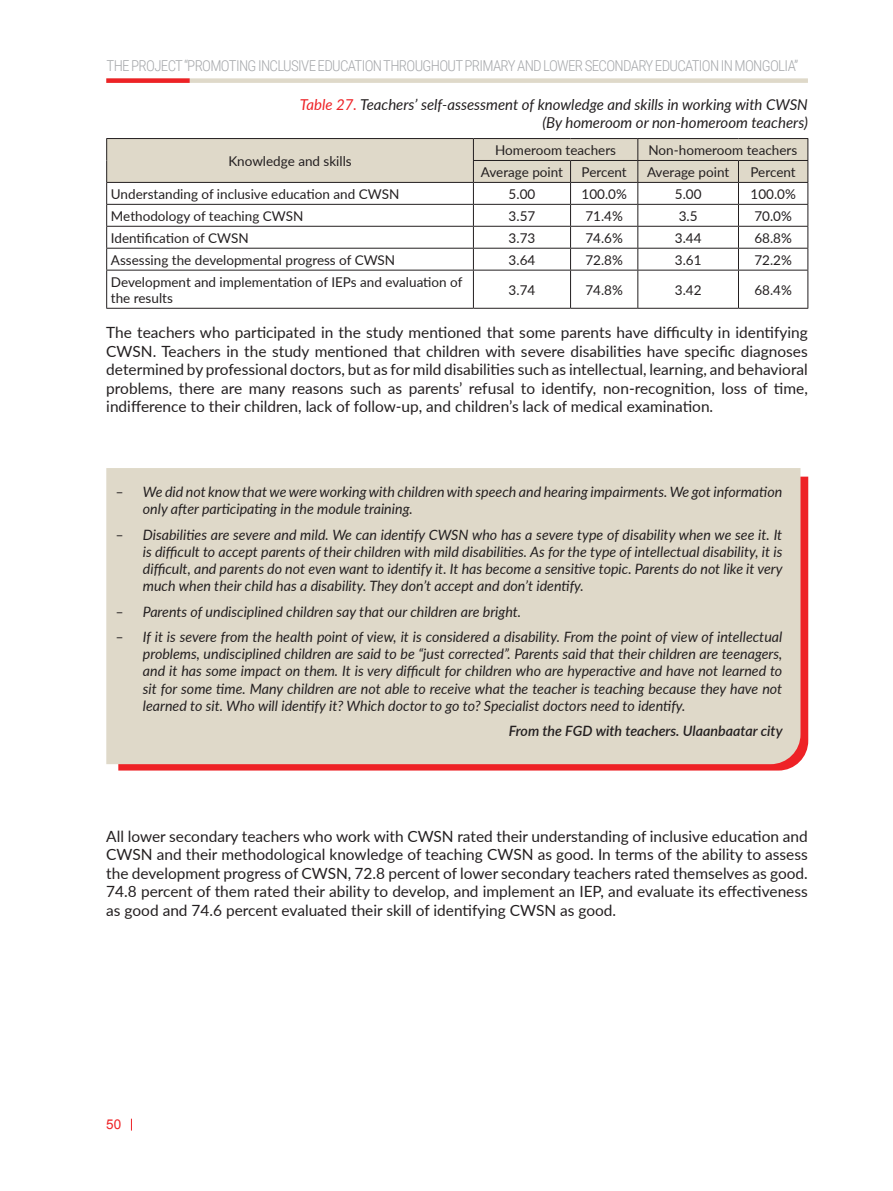
<style>
.page{position:relative;width:893px;height:1191px;background:#fff}
.page>*{position:absolute;margin:0;border:0;box-sizing:border-box;transform-origin:0 0}
.text{font:15.45px/18.6px "Lato";color:#231f20;text-align:justify}
.zurag_husnegt_tolgoi{font:italic 15px/18px "Lato";color:#231f20;text-align:right}
.t1{font:300 15px "Roboto Condensed";letter-spacing:-.045em;color:#a7a9ac}
.t2{font:italic 14.25px/17.1px "Lato";color:#231f20;text-align:justify}
.arial{font:italic 600 14.25px "Lato";color:#231f20}
.t3{font:14.25px "Lato";color:#231f20}
.husnegt_dotor{font:13.5px/16.2px "Lato";color:#231f20}
.t4{font:13.5px "Arial";color:#ee2226}
.s1{color:#ee2226}
</style>
<div class="page">
<div style="left:106px;top:78px;width:702px;height:5px;background:#dfd9c9"></div>
<div style="left:106px;top:78px;width:84px;height:5px;background:#ee2226"></div>
<svg style="left:131px;top:1118px;width:1px;height:12px"></svg>
<svg style="left:106px;top:138px;width:702px;height:132px"></svg>
<hr style="left:106px;top:270px;width:367px;height:1px;background:#231f20">
<hr style="left:106px;top:270px;width:1px;height:38px;background:#231f20">
<hr style="left:473px;top:270px;width:98px;height:1px;background:#231f20">
<hr style="left:473px;top:270px;width:1px;height:38px;background:#231f20">
<hr style="left:571px;top:270px;width:67px;height:1px;background:#231f20">
<hr style="left:570px;top:270px;width:1px;height:38px;background:#231f20">
<hr style="left:638px;top:270px;width:100px;height:1px;background:#231f20">
<hr style="left:637px;top:270px;width:1px;height:38px;background:#231f20">
<hr style="left:738px;top:270px;width:70px;height:1px;background:#231f20">
<hr style="left:738px;top:270px;width:1px;height:38px;background:#231f20">
<hr style="left:807px;top:270px;width:1px;height:38px;background:#231f20">
<hr style="left:106px;top:308px;width:367px;height:1px;background:#231f20">
<hr style="left:473px;top:308px;width:98px;height:1px;background:#231f20">
<hr style="left:571px;top:308px;width:67px;height:1px;background:#231f20">
<hr style="left:638px;top:308px;width:100px;height:1px;background:#231f20">
<hr style="left:738px;top:308px;width:70px;height:1px;background:#231f20">
<svg style="left:118px;top:476px;width:690px;height:294px;background:#ed2f32"></svg>
<div style="left:106px;top:468px;width:694px;height:296px;background:#dfd9c9"></div>
<p class="t1" style="left:107px;top:55px;width:693px">THE PROJECT “PROMOTING INCLUSIVE EDUCATION THROUGHOUT PRIMARY AND LOWER SECONDARY EDUCATION IN MONGOLIA”</p>
<p class="zurag_husnegt_tolgoi" style="left:300px;top:95px;width:509px"><span class="s1">Table 27.</span> Teachers’ self-assessment of knowledge and skills in working with CWSN (By homeroom or non-homeroom teachers)</p>
<p class="husnegt_dotor" style="left:228px;top:152px;width:125px">Knowledge and skills</p>
<p class="husnegt_dotor" style="left:495px;top:141px;width:122px">Homeroom teachers</p>
<p class="husnegt_dotor" style="left:648px;top:141px;width:150px">Non-homeroom teachers</p>
<p class="husnegt_dotor" style="left:481px;top:163px;width:84px">Average point</p>
<p class="husnegt_dotor" style="left:582px;top:163px;width:47px">Percent</p>
<p class="husnegt_dotor" style="left:647px;top:163px;width:84px">Average point</p>
<p class="husnegt_dotor" style="left:751px;top:163px;width:47px">Percent</p>
<p class="husnegt_dotor" style="left:111px;top:185px;width:290px">Understanding of inclusive education and CWSN</p>
<p class="husnegt_dotor" style="left:509px;top:185px;width:28px">5.00</p>
<p class="husnegt_dotor" style="left:581px;top:185px;width:47px">100.0%</p>
<p class="husnegt_dotor" style="left:675px;top:185px;width:28px">5.00</p>
<p class="husnegt_dotor" style="left:750px;top:185px;width:47px">100.0%</p>
<p class="husnegt_dotor" style="left:111px;top:207px;width:194px">Methodology of teaching CWSN</p>
<p class="husnegt_dotor" style="left:509px;top:207px;width:28px">3.57</p>
<p class="husnegt_dotor" style="left:585px;top:207px;width:39px">71.4%</p>
<p class="husnegt_dotor" style="left:679px;top:207px;width:20px">3.5</p>
<p class="husnegt_dotor" style="left:754px;top:207px;width:39px">70.0%</p>
<p class="husnegt_dotor" style="left:111px;top:229px;width:139px">Identification of CWSN</p>
<p class="husnegt_dotor" style="left:509px;top:229px;width:28px">3.73</p>
<p class="husnegt_dotor" style="left:585px;top:229px;width:39px">74.6%</p>
<p class="husnegt_dotor" style="left:675px;top:229px;width:28px">3.44</p>
<p class="husnegt_dotor" style="left:754px;top:229px;width:39px">68.8%</p>
<p class="husnegt_dotor" style="left:111px;top:251px;width:286px">Assessing the developmental progress of CWSN</p>
<p class="husnegt_dotor" style="left:509px;top:251px;width:28px">3.64</p>
<p class="husnegt_dotor" style="left:585px;top:251px;width:39px">72.8%</p>
<p class="husnegt_dotor" style="left:675px;top:251px;width:28px">3.61</p>
<p class="husnegt_dotor" style="left:754px;top:251px;width:39px">72.2%</p>
<p class="husnegt_dotor" style="left:111px;top:273px;width:353px">Development and implementation of IEPs and evaluation of the results</p>
<p class="husnegt_dotor" style="left:509px;top:281px;width:28px">3.74</p>
<p class="husnegt_dotor" style="left:585px;top:281px;width:39px">74.8%</p>
<p class="husnegt_dotor" style="left:675px;top:281px;width:28px">3.42</p>
<p class="husnegt_dotor" style="left:754px;top:281px;width:39px">68.4%</p>
<p class="text" style="left:106px;top:323px;width:703px">The teachers who participated in the study mentioned that some parents have difficulty in identifying CWSN. Teachers in the study mentioned that children with severe disabilities have specific diagnoses determined by professional doctors, but as for mild disabilities such as intellectual, learning, and behavioral problems, there are many reasons such as parents’ refusal to identify, non-recognition, loss of time, indifference to their children, lack of follow-up, and children’s lack of medical examination.</p>
<p class="t3" style="left:116px;top:481px;width:9px">װ</p>
<p class="t2" style="left:143px;top:482px;width:641px">We did not know that we were working with children with speech and hearing impairments. We got information only after participating in the module training.</p>
<p class="t3" style="left:116px;top:524px;width:9px">װ</p>
<p class="t2" style="left:143px;top:525px;width:641px">Disabilities are severe and mild. We can identify CWSN who has a severe type of disability when we see it. It is difficult to accept parents of their children with mild disabilities. As for the type of intellectual disability, it is difficult, and parents do not even want to identify it. It has become a sensitive topic. Parents do not like it very much when their child has a disability. They don’t accept and don’t identify.</p>
<p class="t3" style="left:116px;top:601px;width:9px">װ</p>
<p class="t2" style="left:143px;top:602px;width:380px">Parents of undisciplined children say that our children are bright.</p>
<p class="t3" style="left:116px;top:627px;width:9px">װ</p>
<p class="t2" style="left:143px;top:628px;width:641px">If it is severe from the health point of view, it is considered a disability. From the point of view of intellectual problems, undisciplined children are said to be “just corrected”. Parents said that their children are teenagers, and it has some impact on them. It is very difficult for children who are hyperactive and have not learned to sit for some time. Many children are not able to receive what the teacher is teaching because they have not learned to sit. Who will identify it? Which doctor to go to? Specialist doctors need to identify.</p>
<p class="arial" style="left:509px;top:721px;width:275px">From the FGD with teachers. Ulaanbaatar city</p>
<p class="text" style="left:106px;top:826px;width:703px">All lower secondary teachers who work with CWSN rated their understanding of inclusive education and CWSN and their methodological knowledge of teaching CWSN as good. In terms of the ability to assess the development progress of CWSN, 72.8 percent of lower secondary teachers rated themselves as good.<br>74.8 percent of them rated their ability to develop, and implement an IEP, and evaluate its effectiveness as good and 74.6 percent evaluated their skill of identifying CWSN as good.</p>
<p class="t4" style="left:106px;top:1115px;width:17px">50</p>
</div>
